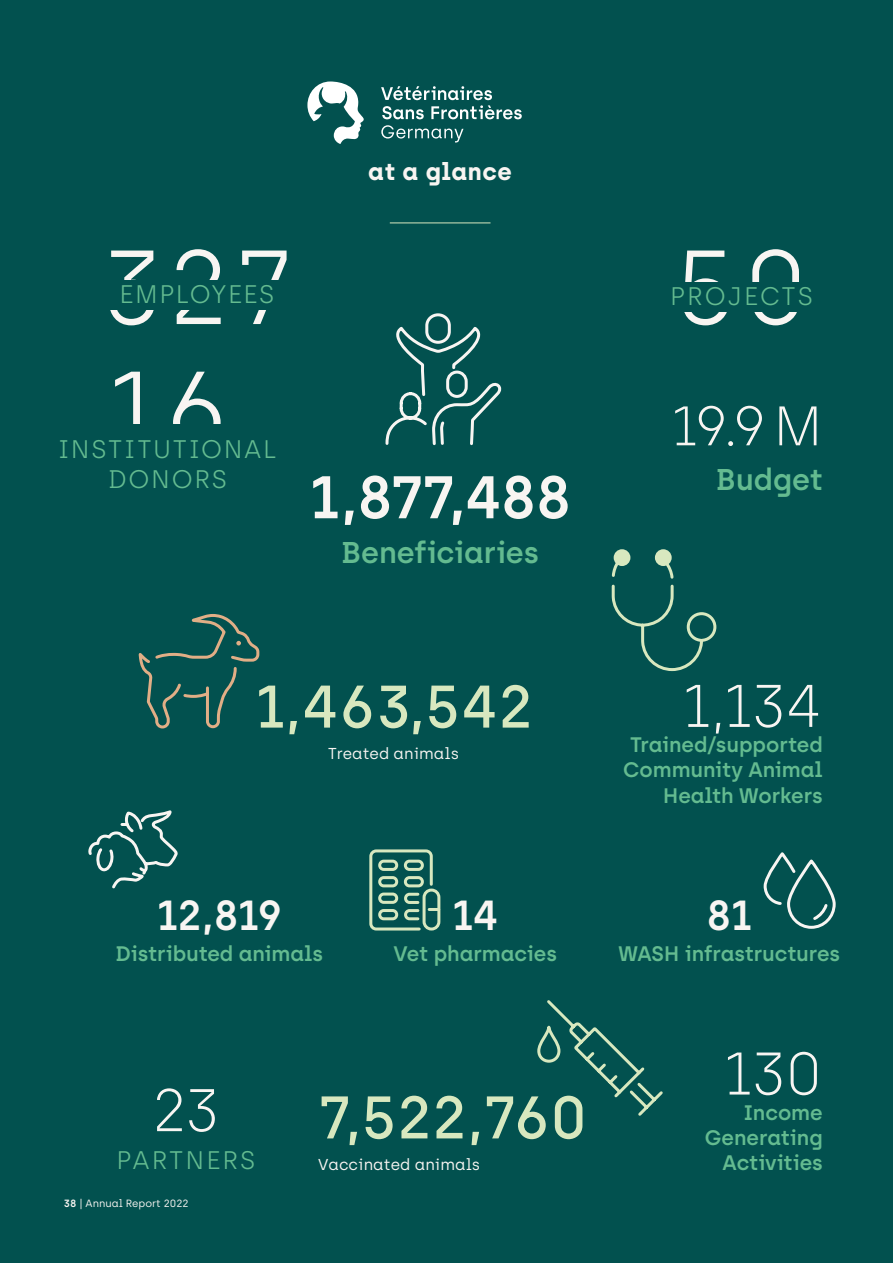
<style>
.page{position:relative;width:893px;height:1263px;background:#02514f}
.page>*{position:absolute;margin:0;border:0;box-sizing:border-box;transform-origin:0 0}
.t1{font:300 105px "Archia";letter-spacing:.035em;color:#f8f5f2}
.t2{font:500 60px "Archia";color:#d8e8bf}
.t3{font:100 60px "Archia";letter-spacing:-.065em;color:#f8f5f2}
.t4{font:600 60px "Archia";letter-spacing:-.025em;color:#f8f5f2}
.t5{font:100 55.5px "Archia";color:#f8f5f2}
.t6{font:600 42px "Archia";letter-spacing:-.04em;color:#f8f5f2}
.t7{font:600 30px "Archia";letter-spacing:-.005em;color:#64bb90}
.t8{font:300 25.35px "Archia";letter-spacing:.065em;color:#64bb90}
.t9{font:700 24px "Archia";letter-spacing:.025em;color:#f8f5f2}
.t10{font:600 21px/25.2px "Archia";letter-spacing:-.005em;color:#64bb90;text-align:right}
.t11{font:15.75px "Archia";color:#f8f5f2}
.t12{font:10.5px "Archia";color:#f8f5f2}
.s1{font-weight:600}
</style>
<div class="page">
<div style="left:614px;top:549px;width:16px;height:17px;background:#d8e8bf;border-radius:50%"></div>
<svg style="left:611px;top:557px;width:106px;height:115px"></svg>
<div style="left:655px;top:549px;width:17px;height:17px;background:#d8e8bf;border-radius:50%"></div>
<svg style="left:138px;top:614px;width:122px;height:115px"></svg>
<div style="left:425px;top:313px;width:26px;height:31px;border:3px solid #f8f5f2;border-radius:11px"></div>
<svg style="left:385px;top:324px;width:117px;height:122px"></svg>
<svg style="left:763px;top:854px;width:73px;height:75px"></svg>
<svg style="left:369px;top:849px;width:72px;height:82px"></svg>
<svg style="left:89px;top:810px;width:89px;height:79px"></svg>
<hr style="left:390px;top:223px;width:100px;height:1px;background:#d8e8bf">
<svg style="left:307px;top:81px;width:57px;height:63px"></svg>
<svg style="left:381px;top:125px;width:82px;height:17px"></svg>
<svg style="left:381px;top:86px;width:141px;height:33px"></svg>
<svg style="left:544px;top:1000px;width:119px;height:116px"></svg>
<div style="left:537px;top:1026px;width:23px;height:37px;border:3px solid #d8e8bf;border-radius:10px"></div>
<h1 class="t1" style="left:100px;top:225px;width:195px">327</h1>
<p class="t8" style="left:120px;top:279px;width:156px">EMPLOYEES</p>
<h1 class="t1" style="left:105px;top:346px;width:127px">16</h1>
<p class="t8" style="left:108px;top:464px;width:121px">DONORS</p>
<p class="t8" style="left:58px;top:434px;width:220px">INSTITUTIONAL</p>
<p class="t9" style="left:368px;top:157px;width:145px">at a glance</p>
<h2 class="t4" style="left:308px;top:461px;width:265px">1,877,488</h2>
<h3 class="t7" style="left:341px;top:534px;width:199px">Beneficiaries</h3>
<h1 class="t1" style="left:674px;top:225px;width:136px">50</h1>
<p class="t8" style="left:670px;top:282px;width:144px">PROJECTS</p>
<h3 class="t5" style="left:669px;top:393px;width:155px">19.9 M</h3>
<h3 class="t7" style="left:716px;top:461px;width:108px">Budget</h3>
<h2 class="t2" style="left:254px;top:671px;width:281px">1,463,542</h2>
<p class="t11" style="left:328px;top:744px;width:132px">Treated animals</p>
<h2 class="t3" style="left:680px;top:671px;width:144px">1,134</h2>
<p class="t10" style="left:623px;top:732px;width:201px">Trained/supported<br>Community Animal<br>Health Workers</p>
<h3 class="t6" style="left:156px;top:890px;width:128px">12,819</h3>
<p class="t10" style="left:116px;top:941px;width:209px">Distributed animals</p>
<h3 class="t6" style="left:452px;top:890px;width:49px">14</h3>
<p class="t10" style="left:393px;top:941px;width:165px">Vet pharmacies</p>
<h2 class="t3" style="left:151px;top:1075px;width:71px">23</h2>
<p class="t8" style="left:117px;top:1145px;width:140px">PARTNERS</p>
<p class="t12" style="left:64px;top:1197px;width:126px"><span class="s1">38</span> | Annual Report 2022</p>
<h2 class="t2" style="left:318px;top:1082px;width:270px">7,522,760</h2>
<p class="t11" style="left:318px;top:1155px;width:163px">Vaccinated animals</p>
<h3 class="t6" style="left:706px;top:890px;width:48px">81</h3>
<p class="t10" style="left:618px;top:941px;width:223px">WASH infrastructures</p>
<h2 class="t3" style="left:722px;top:1038px;width:103px">130</h2>
<p class="t10" style="left:705px;top:1099px;width:120px">Income<br>Generating<br>Activities</p>
</div>
